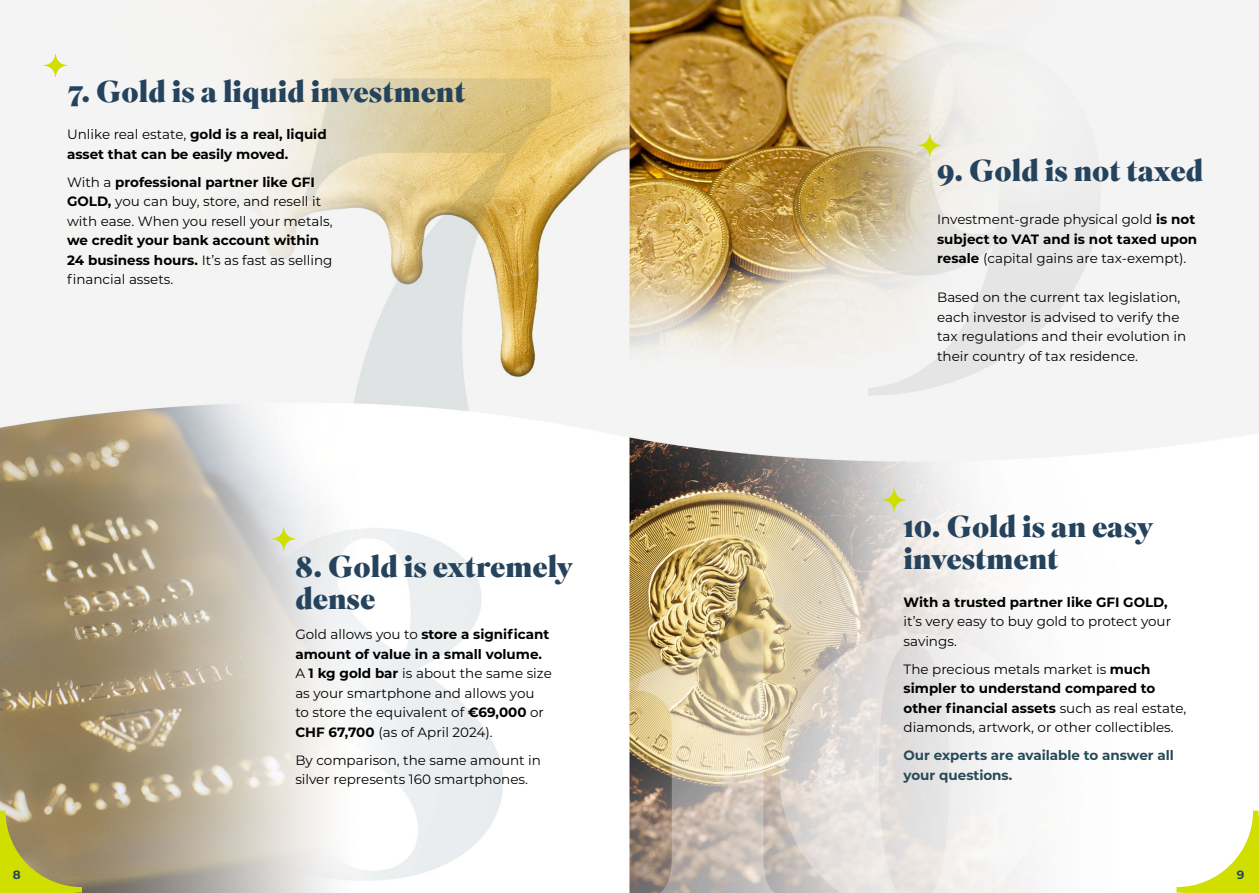
<style>
.page{position:relative;width:1259px;height:893px;background:#fff}
.page>*{position:absolute;margin:0;border:0;box-sizing:border-box;transform-origin:0 0}
.t1{font:900 30px/31.5px "Superior Title";color:#25435d}
.t2{font:13.5px/19.5px "Montserrat";color:#000}
.t3{font:700 13.5px/19.5px "Montserrat";color:#000}
.t4{font:700 13.5px/19.5px "Montserrat";color:#274a57}
.t5{font:700 12px "Montserrat";color:#274a57}
.s1{font-weight:400}
.s2{font-weight:700}
</style>
<div class="page">
<img style="left:0;top:0;width:1259px;height:893px">
<svg style="left:918px;top:134px;width:23px;height:23px"></svg>
<svg style="left:44px;top:54px;width:23px;height:23px"></svg>
<svg style="left:272px;top:527px;width:23px;height:23px"></svg>
<svg style="left:882px;top:488px;width:23px;height:23px"></svg>
<svg style="left:1176px;top:810px;width:83px;height:83px"></svg>
<svg style="left:0;top:810px;width:82px;height:83px;background:#aea546"></svg>
<h1 class="t1" style="left:67px;top:78px;width:400px">7. Gold is a liquid investment</h1>
<p class="t3" style="left:67px;top:124px;width:261px"><span class="s1">Unlike real estate,</span> gold is a real, liquid asset that can be easily moved.</p>
<p class="t2" style="left:67px;top:172px;width:267px">With a <span class="s2">professional partner like GFI<br>GOLD,</span> you can buy, store, and resell it with ease. When you resell your metals,</p>
<p class="t3" style="left:67px;top:230px;width:267px">we credit your bank account within<br>24 business hours. <span class="s1">It’s as fast as selling financial assets.</span></p>
<h1 class="t1" style="left:295px;top:553px;width:280px">8. Gold is extremely dense</h1>
<p class="t2" style="left:295px;top:624px;width:258px">Gold allows you to <span class="s2">store a significant amount of value in a small volume.<br></span>A <span class="s2">1 kg gold bar</span> is about the same size as your smartphone and allows you<br>to store the equivalent of <span class="s2">€69,000</span> or <span class="s2">CHF 67,700</span> (as of April 2024).</p>
<p class="t2" style="left:295px;top:750px;width:247px">By comparison, the same amount in silver represents 160 smartphones.</p>
<h1 class="t1" style="left:937px;top:156px;width:267px">9. Gold is not taxed</h1>
<p class="t2" style="left:937px;top:209px;width:261px">Investment-grade physical gold <span class="s2">is not subject to VAT and is not taxed upon resale</span> (capital gains are tax-exempt).</p>
<p class="t2" style="left:937px;top:287px;width:250px">Based on the current tax legislation, each investor is advised to verify the tax regulations and their evolution in their country of tax residence.</p>
<h1 class="t1" style="left:903px;top:513px;width:252px">10. Gold is an easy investment</h1>
<p class="t3" style="left:903px;top:592px;width:266px">With a trusted partner like GFI GOLD,</p>
<p class="t2" style="left:903px;top:611px;width:269px">it’s very easy to buy gold to protect your savings.</p>
<p class="t2" style="left:903px;top:659px;width:284px">The precious metals market is <span class="s2">much simpler to understand compared to other financial assets</span> such as real estate, diamonds, artwork, or other collectibles.</p>
<p class="t4" style="left:903px;top:745px;width:272px">Our experts are available to answer all your questions.</p>
<p class="t5" style="left:13px;top:866px;width:9px">8</p>
<p class="t5" style="left:1236px;top:866px;width:9px">9</p>
</div>
